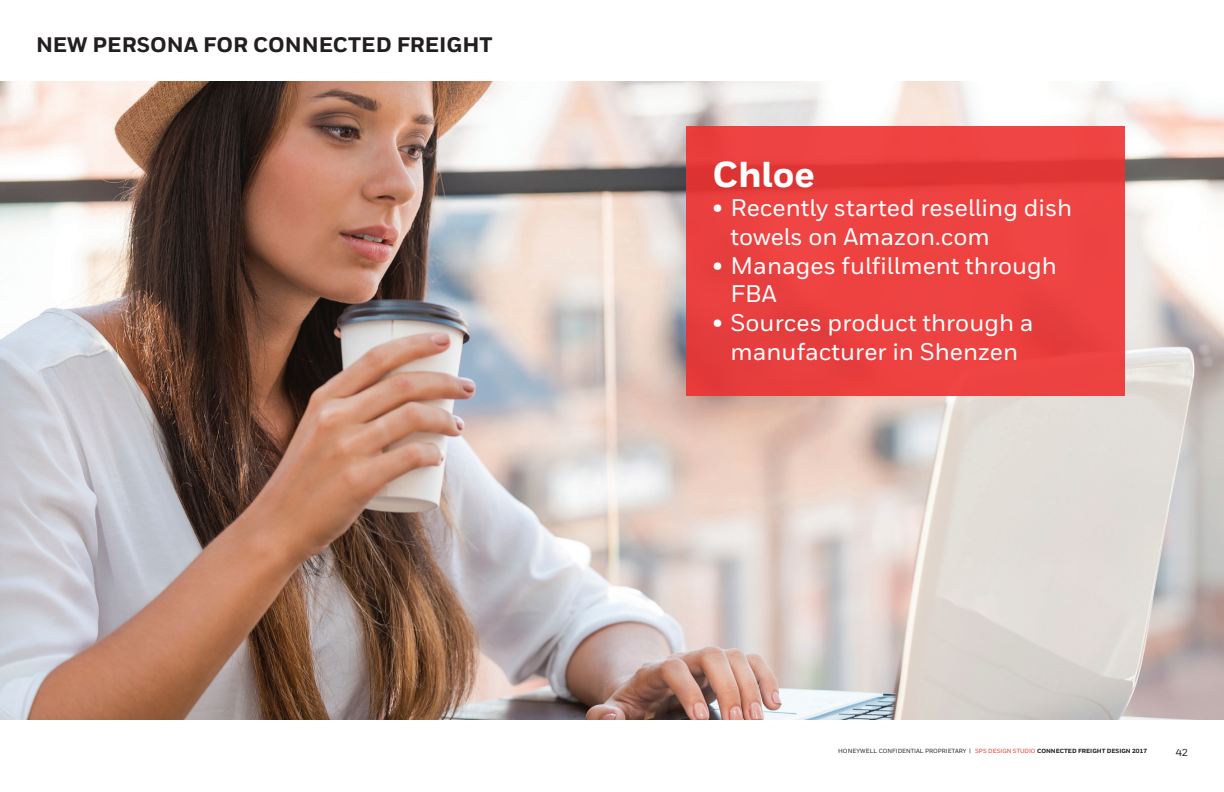
<style>
.page{position:relative;width:1224px;height:792px;background:#fff}
.page>*{position:absolute;margin:0;border:0;box-sizing:border-box;transform-origin:0 0}
.t1{font:800 36px "Honeywell Sans";color:#fff}
.t2{font:500 24px/28.8px "Honeywell Sans";color:#fff}
.t3{font:800 21px "Honeywell Sans";color:#231f20}
.t4{font:500 10px "Honeywell Sans";color:#231f20}
.t5{font:500 6px "Honeywell Sans";color:#231f20}
.s1{color:#ef3024}
.s2{font-weight:800}
</style>
<div class="page">
<img style="left:0;top:81px;width:1224px;height:639px">
<div style="left:686px;top:126px;width:439px;height:270px;background:linear-gradient(to right,#e83e3d,#ed4341)"></div>
<p class="t3" style="left:36px;top:32px;width:458px">NEW PERSONA FOR CONNECTED FREIGHT</p>
<h1 class="t1" style="left:712px;top:153px;width:104px">Chloe</h1>
<p class="t2" style="left:730px;top:194px;width:343px;text-indent:-18px">• Recently started reselling dish towels on Amazon.com</p>
<p class="t2" style="left:730px;top:251px;width:328px;text-indent:-18px">• Manages fulfillment through<br>FBA</p>
<p class="t2" style="left:712px;top:309px;width:323px;text-align:center">• Sources product through a manufacturer in Shenzen</p>
<p class="t5" style="left:838px;top:747px;width:311px">HONEYWELL CONFIDENTIAL PROPRIETARY | <span class="s1">SPS DESIGN STUDIO</span> <span class="s2">CONNECTED FREIGHT DESIGN 2017</span></p>
<p class="t4" style="left:1176px;top:746px;width:14px">42</p>
</div>
